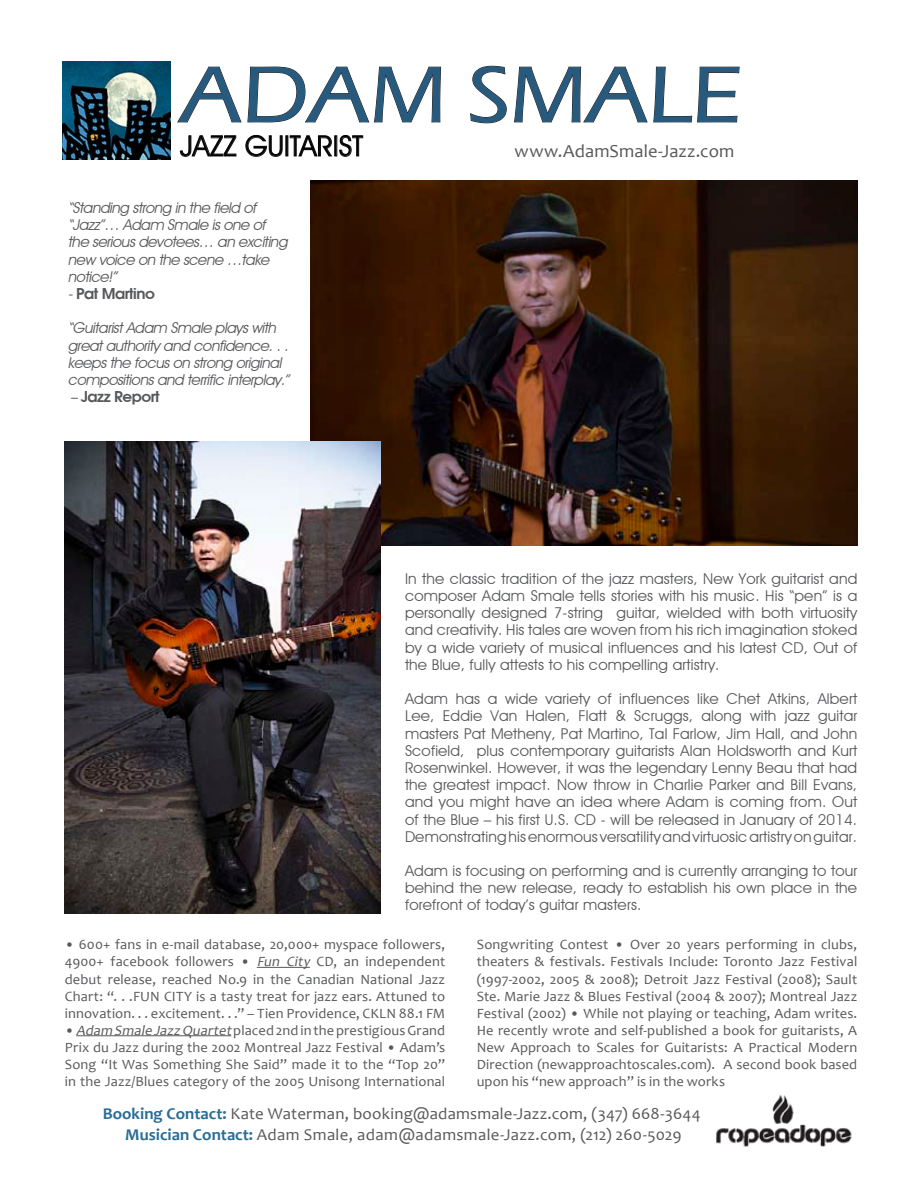
<style>
.page{position:relative;width:918px;height:1188px;background:#fff}
.page>*{position:absolute;margin:0;border:0;box-sizing:border-box;transform-origin:0 0}
.t1{font:500 82.2px "Eras ITC";letter-spacing:-.01em;color:#275a7c;scale:1.1 1}
.t2{font:28.35px "Avant Garde IT Cby BT";letter-spacing:.01em;color:#000}
.t3{font:18.3px "Candara";letter-spacing:.005em;color:#57585a}
.t4{font:16.5px/21.3px "Candara";letter-spacing:.015em;color:#57585a;text-align:center}
.t5{font:15px/17.2px "Avant Garde IT Cby BT";letter-spacing:.01em;color:#57585a;text-align:justify}
.t6{font:italic 15px/17.2px "Avant Garde IT Cby BT";color:#57585a}
.t7{font:600 15px "Avant Garde";letter-spacing:-.03em;color:#57585a}
.t8{font:14.25px/17.1px "Candara";letter-spacing:.005em;color:#57585a;text-align:justify}
.s1{font-family:"Avant Garde IT Cby BT";font-weight:400;font-style:italic}
.s2{font-family:"Candara";font-weight:400}
.s3{font-style:italic}
.s4{font-weight:700;color:#296c95}
</style>
<div class="page">
<img style="left:310px;top:180px;width:548px;height:365px">
<img style="left:63px;top:62px;width:108px;height:97px">
<svg style="left:177px;top:66px;width:264px;height:57px"></svg>
<svg style="left:470px;top:66px;width:37px;height:58px"></svg>
<svg style="left:514px;top:66px;width:226px;height:57px"></svg>
<svg style="left:180px;top:135px;width:57px;height:22px"></svg>
<svg style="left:245px;top:135px;width:38px;height:22px"></svg>
<svg style="left:289px;top:135px;width:43px;height:22px"></svg>
<svg style="left:339px;top:135px;width:24px;height:22px"></svg>
<img style="left:64px;top:441px;width:316px;height:472px">
<hr style="left:257px;top:967px;width:53px;height:1px;background:#57585a">
<hr style="left:76px;top:1036px;width:155px;height:1px;background:#57585a">
<img style="left:715px;top:1095px;width:137px;height:52px">
<h1 class="t1" style="left:180px;top:49px;width:513px">ADAM SMALE</h1>
<h2 class="t2" style="left:180px;top:129px;width:184px">JAZZ GUITARIST</h2>
<p class="t3" style="left:514px;top:140px;width:221px">www.AdamSmale-Jazz.com</p>
<p class="t6" style="left:68px;top:199px;width:224px">“Standing strong in the field of “Jazz”… Adam Smale isone of the seriousdevotees… an exciting new voice on the scene …take notice!”</p>
<p class="t7" style="left:68px;top:284px;width:88px"><span class="s1">-</span>Pat Martino</p>
<p class="t6" style="left:68px;top:319px;width:226px">“GuitaristAdam Smale playswith greatauthority and confidence... keepsthe focuson strong original compositionsand terrific interplay.”</p>
<p class="t7" style="left:71px;top:387px;width:90px"><span class="s2">–</span> Jazz Report</p>
<p class="t5" style="left:405px;top:570px;width:454px">In the classic tradition of the jazz masters, New York guitarist and composer Adam Smale tells stories with his music. His “pen” is a personally designed 7-string guitar, wielded with both virtuosity and creativity. His tales are woven from his rich imagination stoked by a wide variety of musical influences and his latest CD, Out of the Blue, fully attests to his compelling artistry.</p>
<p class="t5" style="left:405px;top:690px;width:454px">Adam has a wide variety of influences like Chet Atkins, Albert Lee, Eddie Van Halen, Flatt &amp; Scruggs, along with jazz guitar masters Pat Metheny, Pat Martino, Tal Farlow, Jim Hall, and John Scofield, plus contemporary guitarists Alan Holdsworth and Kurt Rosenwinkel. However, it was the legendary Lenny Beau that had the greatest impact. Now throw in Charlie Parker and Bill Evans, and you might have an idea where Adam is coming from. Out of the Blue – his first U.S. CD - will be released in January of 2014.<br>Demonstrating his enormous versatility and virtuosic artistry on guitar.</p>
<p class="t5" style="left:405px;top:862px;width:454px">Adam is focusing on performing and is currently arranging to tour behind the new release, ready to establish his own place in the forefront of today’s guitar masters.</p>
<p class="t8" style="left:65px;top:936px;width:382px">• 600+ fans in e-mail database, 20,000+ myspace followers, 4900+ facebook followers • <span class="s3">Fun City</span> CD, an independent debut release, reached No.9 in the Canadian National Jazz Chart: “. . .FUN CITY is a tasty treat for jazz ears. Attuned to innovation. . . excitement. . .” – Tien Providence, CKLN 88.1 FM</p>
<p class="t8" style="left:65px;top:1022px;width:382px">• <span class="s3">Adam Smale Jazz Quartet</span>placed 2nd in the prestigious Grand Prix du Jazz during the 2002 Montreal Jazz Festival • Adam’s Song “It Was Something She Said” made it to the “Top 20” in the Jazz/Blues category of the 2005 Unisong International</p>
<p class="t8" style="left:477px;top:936px;width:382px">Songwriting Contest • Over 20 years performing in clubs, theaters &amp; festivals. Festivals Include: Toronto Jazz Festival (1997-2002, 2005 &amp; 2008); Detroit Jazz Festival (2008); Sault Ste. Marie Jazz &amp; Blues Festival (2004 &amp; 2007); Montreal Jazz Festival (2002) • While not playing or teaching, Adam writes.<br>He recently wrote and self-published a book for guitarists, A New Approach to Scales for Guitarists: A Practical Modern Direction (newapproachtoscales.com). A second book based upon his “new approach” is in the works</p>
<p class="t4" style="left:103px;top:1103px;width:600px"><span class="s4">Booking Contact:</span> Kate Waterman, booking@adamsmale-Jazz.com, (347) 668-3644<br><span class="s4">Musician Contact:</span> Adam Smale, adam@adamsmale-Jazz.com, (212) 260-5029</p>
</div>
